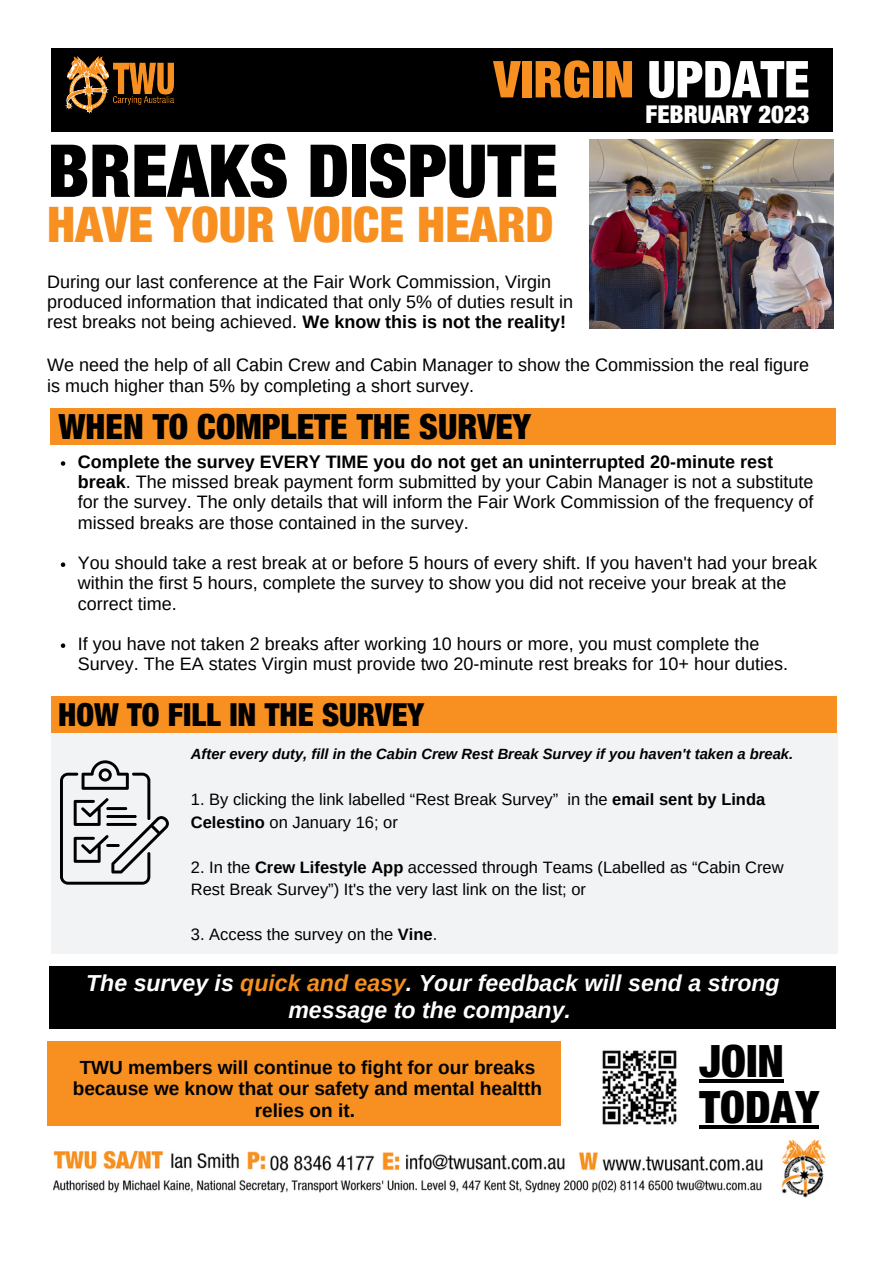
<style>
.page{position:relative;width:893px;height:1264px;background:#fff}
.page>*{position:absolute;margin:0;border:0;box-sizing:border-box;transform-origin:0 0}
.t1{font:900 condensed 73.05px "Helvetica Neue LT Std";color:#000}
.t2{font:900 condensed 50.85px "Helvetica Neue LT Std";color:#f79020}
.t3{font:900 condensed 49.2px "Helvetica Neue LT Std";color:#f79020}
.t4{font:900 condensed 44.7px/46px "Helvetica Neue LT Std";color:#000}
.t5{font:900 condensed 34.8px "Helvetica Neue LT Std";color:#000}
.t6{font:900 condensed 31.8px "Helvetica Neue LT Std";color:#000}
.t7{font:900 condensed 24.6px "Helvetica Neue LT Std";color:#fff}
.t8{font:italic 700 23.1px/27px "Arimo";color:#fff;text-align:center}
.t9{font:700 19.05px/21.3px "Arimo";color:#000;text-align:center}
.t10{font:18px/20.2px "Arimo";color:#000}
.t11{font:16.5px/22.5px "Arimo";color:#000}
.t12{font:italic 700 14.7px "Arimo";color:#000}
.s1{color:#fff}
.s2{font-weight:700}
.s3{color:#f79020}
</style>
<div class="page">
<img style="left:602px;top:1050px;width:75px;height:75px">
<img style="left:53px;top:1139px;width:773px;height:59px">
<hr style="left:699px;top:1079px;width:85px;height:3px;background:#000">
<hr style="left:699px;top:1125px;width:119px;height:3px;background:#000">
<div style="left:51px;top:48px;width:782px;height:83px;background:#000"></div>
<img style="left:66px;top:56px;width:108px;height:58px">
<div style="left:47px;top:1041px;width:514px;height:85px;background:#f79020"></div>
<img style="left:589px;top:140px;width:244px;height:189px">
<div style="left:51px;top:732px;width:786px;height:221px;background:#f1f3f4"></div>
<div style="left:51px;top:408px;width:785px;height:37px;background:#f79020"></div>
<div style="left:52px;top:696px;width:785px;height:36px;background:#f79020"></div>
<svg style="left:60px;top:760px;width:109px;height:124px"></svg>
<hr style="left:106px;top:844px;width:14px;height:3px;background:#000">
<div style="left:49px;top:965px;width:786px;height:63px;background:#000"></div>
<svg style="left:61px;top:461px;width:4px;height:5px"></svg>
<svg style="left:61px;top:562px;width:4px;height:5px"></svg>
<svg style="left:61px;top:643px;width:4px;height:5px"></svg>
<h2 class="t2" style="left:493px;top:61px;width:317px">VIRGIN <span class="s1">UPDATE</span></h2>
<h3 class="t7" style="left:645px;top:106px;width:165px">FEBRUARY 2023</h3>
<h1 class="t1" style="left:47px;top:145px;width:512px">BREAKS DISPUTE</h1>
<h3 class="t3" style="left:47px;top:207px;width:508px">HAVE YOUR VOICE HEARD</h3>
<p class="t10" style="left:47px;top:271px;width:527px">During our last conference at the Fair Work Commission, Virgin produced information that indicated that only 5% of duties result in rest breaks not being achieved. <span class="s2">We know this is not the reality!</span></p>
<p class="t10" style="left:47px;top:355px;width:763px">We need the help of all Cabin Crew and Cabin Manager to show the Commission the real figure is much higher than 5% by completing a short survey.</p>
<h3 class="t5" style="left:58px;top:414px;width:474px">WHEN TO COMPLETE THE SURVEY</h3>
<p class="t10" style="left:78px;top:451px;width:737px"><span class="s2">Complete the survey EVERY TIME you do not get an uninterrupted 20-minute rest break</span>. The missed break payment form submitted by your Cabin Manager is not a substitute for the survey. The only details that will inform the Fair Work Commission of the frequency of missed breaks are those contained in the survey.</p>
<p class="t10" style="left:78px;top:553px;width:740px">You should take a rest break at or before 5 hours of every shift. If you haven't had your break within the first 5 hours, complete the survey to show you did not receive your break at the correct time.</p>
<p class="t10" style="left:78px;top:633px;width:711px">If you have not taken 2 breaks after working 10 hours or more, you must complete the<br>Survey. The EA states Virgin must provide two 20-minute rest breaks for 10+ hour duties.</p>
<h3 class="t6" style="left:58px;top:703px;width:367px">HOW TO FILL IN THE SURVEY</h3>
<p class="t12" style="left:191px;top:746px;width:604px">After every duty, fill in the Cabin Crew Rest Break Survey if you haven't taken a break.</p>
<p class="t11" style="left:191px;top:788px;width:576px">1. By clicking the link labelled “Rest Break Survey” in the <span class="s2">email sent by Linda<br>Celestino</span> on January 16; or</p>
<p class="t11" style="left:191px;top:855px;width:594px">2. In the <span class="s2">Crew Lifestyle App</span> accessed through Teams (Labelled as “Cabin Crew<br>Rest Break Survey”) It's the very last link on the list; or</p>
<p class="t11" style="left:191px;top:923px;width:248px">3. Access the survey on the <span class="s2">Vine</span>.</p>
<p class="t8" style="left:86px;top:969px;width:695px">The survey is <span class="s3">quick and easy</span>. Your feedback will send a strong message to the company.</p>
<p class="t9" style="left:73px;top:1056px;width:471px">TWU members will continue to fight for our breaks because we know that our safety and mental healtth relies on it.</p>
<h3 class="t4" style="left:699px;top:1044px;width:121px">JOIN<br>TODAY</h3>
</div>
